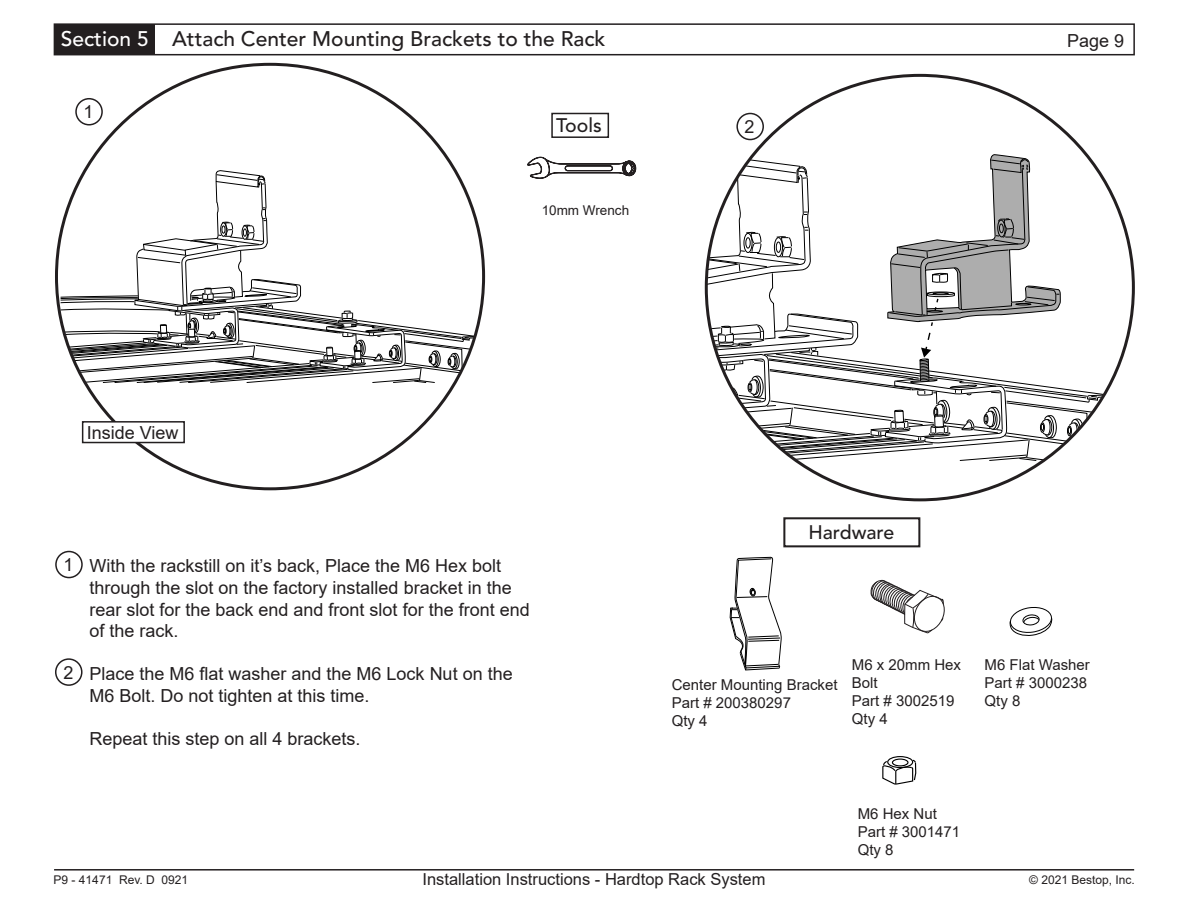
<style>
.page{position:relative;width:1188px;height:918px;background:#fff}
.page>*{position:absolute;margin:0;border:0;box-sizing:border-box;transform-origin:0 0}
.t1{font:500 21px "Avenir LT Std";color:#231f20}
.t2{font:500 19.5px "Avenir LT Std";color:#231f20}
.t3{font:18px/21.6px "Arial";color:#231f20}
.t4{font:16.5px "Arial";color:#231f20}
.t5{font:15px/18px "Arial";color:#231f20}
.t6{font:13.5px "Arial";color:#231f20}
.t7{font:12px "Arial";color:#231f20}
.s1{color:#fff}
</style>
<div class="page">
<div style="left:54px;top:23px;width:1081px;height:32px;border:2px solid #231f20"></div>
<hr style="left:54px;top:869px;width:1080px;height:2px;background:#231f20">
<div style="left:54px;top:24px;width:100px;height:31px;background:#231f20"></div>
<svg style="left:61px;top:170px;width:419px;height:215px"></svg>
<div style="left:783px;top:517px;width:137px;height:30px;border:2px solid #231f20"></div>
<svg style="left:1009px;top:607px;width:43px;height:29px"></svg>
<div style="left:887px;top:756px;width:26px;height:12px;border:1px solid #000;border-radius:50%"></div>
<svg style="left:882px;top:759px;width:35px;height:26px"></svg>
<svg style="left:527px;top:157px;width:109px;height:22px"></svg>
<svg style="left:706px;top:151px;width:406px;height:312px"></svg>
<div style="left:82px;top:421px;width:103px;height:22px;border:2px solid #231f20"></div>
<div style="left:55px;top:551px;width:28px;height:27px;border:2px solid #231f20;border-radius:50%"></div>
<div style="left:55px;top:658px;width:28px;height:28px;border:2px solid #231f20;border-radius:50%"></div>
<div style="left:75px;top:98px;width:28px;height:28px;border:2px solid #231f20;border-radius:50%"></div>
<div style="left:736px;top:113px;width:28px;height:27px;border:2px solid #231f20;border-radius:50%"></div>
<div style="left:551px;top:113px;width:58px;height:25px;border:2px solid #231f20"></div>
<svg style="left:730px;top:557px;width:51px;height:113px"></svg>
<svg style="left:870px;top:580px;width:75px;height:54px"></svg>
<p class="t1" style="left:61px;top:26px;width:546px"><span class="s1">Section 5</span> Attach Center Mounting Brackets to the Rack</p>
<p class="t3" style="left:1067px;top:29px;width:59px">Page 9</p>
<p class="t3" style="left:83px;top:101px;width:12px">1</p>
<p class="t2" style="left:556px;top:114px;width:47px">Tools</p>
<p class="t3" style="left:745px;top:115px;width:12px">2</p>
<p class="t6" style="left:542px;top:201px;width:89px">10mm Wrench</p>
<p class="t3" style="left:87px;top:422px;width:93px">Inside View</p>
<p class="t3" style="left:63px;top:553px;width:12px">1</p>
<p class="t3" style="left:63px;top:661px;width:12px">2</p>
<p class="t3" style="left:90px;top:555px;width:442px">With the rackstill on it’s back, Place the M6 Hex bolt through the slot on the factory installed bracket in the rear slot for the back end and front slot for the front end of the rack.</p>
<p class="t3" style="left:90px;top:663px;width:425px">Place the M6 flat washer and the M6 Lock Nut on the<br>M6 Bolt. Do not tighten at this time.</p>
<p class="t3" style="left:90px;top:728px;width:273px">Repeat this step on all 4 brackets.</p>
<p class="t2" style="left:808px;top:521px;width:87px">Hardware</p>
<p class="t5" style="left:672px;top:676px;width:167px">Center Mounting Bracket</p>
<p class="t5" style="left:672px;top:694px;width:121px">Part # 200380297</p>
<p class="t5" style="left:672px;top:712px;width:37px">Qty 4</p>
<p class="t5" style="left:852px;top:656px;width:111px">M6 x 20mm Hex<br>Bolt</p>
<p class="t5" style="left:852px;top:692px;width:104px">Part # 3002519</p>
<p class="t5" style="left:852px;top:710px;width:37px">Qty 4</p>
<p class="t5" style="left:985px;top:656px;width:107px">M6 Flat Washer</p>
<p class="t5" style="left:985px;top:674px;width:104px">Part # 3000238</p>
<p class="t5" style="left:985px;top:692px;width:37px">Qty 8</p>
<p class="t5" style="left:858px;top:805px;width:81px">M6 Hex Nut</p>
<p class="t5" style="left:858px;top:823px;width:104px">Part # 3001471</p>
<p class="t5" style="left:858px;top:841px;width:37px">Qty 8</p>
<p class="t7" style="left:54px;top:871px;width:136px">P9 - 41471 Rev. D 0921</p>
<p class="t4" style="left:423px;top:868px;width:344px">Installation Instructions - Hardtop Rack System</p>
<p class="t7" style="left:1029px;top:871px;width:107px">© 2021 Bestop, Inc.</p>
</div>
